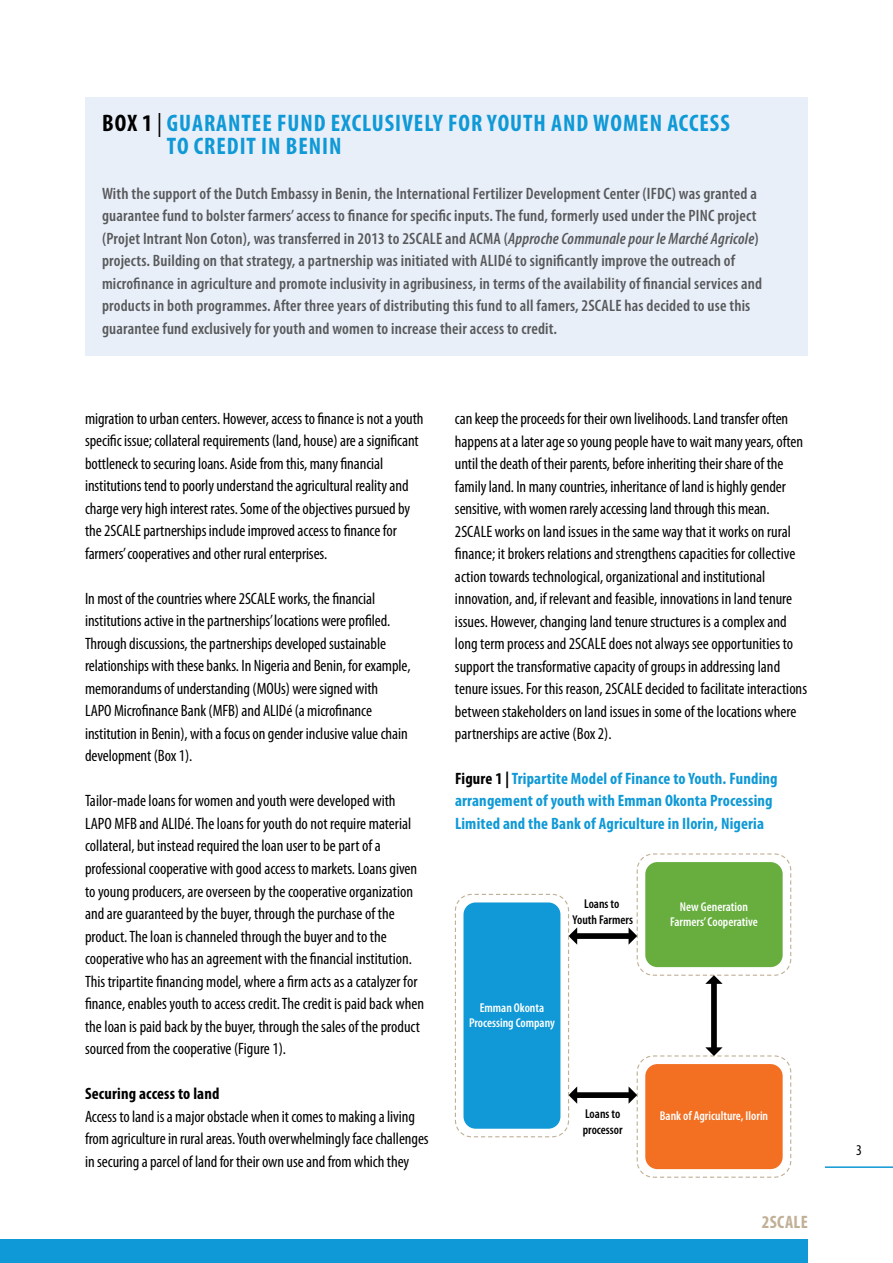
<style>
.page{position:relative;width:893px;height:1263px;background:#fff}
.page>*{position:absolute;margin:0;border:0;box-sizing:border-box;transform-origin:0 0}
.t1{font:700 condensed 24px/22.5px "Myriad Pro";letter-spacing:.04em;color:#0f99d6}
.t2{font:700 condensed 18px "Myriad Pro";letter-spacing:.02em;color:#c1b096}
.t3{font:condensed 16.5px/22.5px "Myriad Pro";letter-spacing:-.005em;color:#000}
.t4{font:600 condensed 16.5px/22.5px "Myriad Pro";letter-spacing:.01em;color:#58595b}
.t5{font:700 condensed 16.5px/22.5px "Myriad Pro";letter-spacing:.01em;color:#0f99d6}
.t6{font:700 condensed 16.5px "Myriad Pro";letter-spacing:.01em;color:#000}
.t7{font:condensed 15px "Myriad Pro";color:#000}
.t8{font:600 condensed 12.9px/15.5px "Myriad Pro";color:#fff;text-align:center}
.t9{font:600 condensed 12.9px/15.5px "Myriad Pro";color:#000;text-align:center}
.s1{color:#000}
.s2{font-weight:400;color:#000}
.s3{font-style:italic}
</style>
<div class="page">
<hr style="left:825px;top:1166px;width:68px;height:2px;background:#0f99d6">
<div style="left:0;top:1240px;width:808px;height:23px;background:#0f99d6"></div>
<div style="left:85px;top:98px;width:723px;height:258px;background:#e8eff9"></div>
<div style="left:637px;top:853px;width:154px;height:123px;border:1px dashed #c1b096;border-radius:16px"></div>
<div style="left:637px;top:1055px;width:154px;height:123px;border:1px dashed #c1b096;border-radius:16px"></div>
<div style="left:645px;top:862px;width:138px;height:105px;background:#67ae3e;border-radius:12px"></div>
<div style="left:645px;top:1064px;width:138px;height:105px;background:#f36f21;border-radius:12px"></div>
<div style="left:576px;top:933px;width:54px;height:6px;background:#000"></div>
<svg style="left:569px;top:927px;width:8px;height:18px"></svg>
<svg style="left:629px;top:927px;width:8px;height:18px"></svg>
<div style="left:576px;top:1092px;width:54px;height:6px;background:#000"></div>
<svg style="left:569px;top:1086px;width:8px;height:18px"></svg>
<svg style="left:629px;top:1086px;width:8px;height:18px"></svg>
<div style="left:711px;top:983px;width:6px;height:65px;background:#000"></div>
<svg style="left:705px;top:1047px;width:18px;height:9px"></svg>
<svg style="left:705px;top:975px;width:18px;height:9px"></svg>
<div style="left:455px;top:894px;width:114px;height:243px;border:1px dashed #c1b096;border-radius:16px"></div>
<div style="left:463px;top:902px;width:97px;height:227px;background:#1099d6;border-radius:12px"></div>
<h1 class="t1" style="left:167px;top:112px;width:564px;text-indent:-65px"><span class="s1">BOX 1</span> <span class="s2">|</span> GUARANTEE FUND EXCLUSIVELY FOR YOUTH AND WOMEN ACCESS<br>TO CREDIT IN BENIN</h1>
<p class="t4" style="left:102px;top:182px;width:662px">With the support of the Dutch Embassy in Benin, the International Fertilizer Development Center (IFDC) was granted a guarantee fund to bolster farmers’ access to finance for specific inputs. The fund, formerly used under the PINC project (Projet Intrant Non Coton), was transferred in 2013 to 2SCALE and ACMA (<span class="s3">Approche Communale pour le Marché Agricole</span>) projects. Building on that strategy, a partnership was initiated with ALIDé to significantly improve the outreach of microfinance in agriculture and promote inclusivity in agribusiness, in terms of the availability of financial services and products in both programmes. After three years of distributing this fund to all famers, 2SCALE has decided to use this guarantee fund exclusively for youth and women to increase their access to credit.</p>
<p class="t3" style="left:85px;top:407px;width:340px">migration to urban centers. However, access to finance is not a youth specific issue; collateral requirements (land, house) are a significant bottleneck to securing loans. Aside from this, many financial institutions tend to poorly understand the agricultural reality and charge very high interest rates. Some of the objectives pursued by the 2SCALE partnerships include improved access to finance for farmers’ cooperatives and other rural enterprises.</p>
<p class="t3" style="left:85px;top:587px;width:327px">In most of the countries where 2SCALE works, the financial institutions active in the partnerships’ locations were profiled.<br>Through discussions, the partnerships developed sustainable relationships with these banks. In Nigeria and Benin, for example, memorandums of understanding (MOUs) were signed with<br>LAPO Microfinance Bank (MFB) and ALIDé (a microfinance institution in Benin), with a focus on gender inclusive value chain development (Box 1).</p>
<p class="t3" style="left:85px;top:789px;width:340px">Tailor-made loans for women and youth were developed with LAPO MFB and ALIDé. The loans for youth do not require material collateral, but instead required the loan user to be part of a professional cooperative with good access to markets. Loans given to young producers, are overseen by the cooperative organization and are guaranteed by the buyer, through the purchase of the product. The loan is channeled through the buyer and to the cooperative who has an agreement with the financial institution.<br>This tripartite financing model, where a firm acts as a catalyzer for finance, enables youth to access credit. The credit is paid back when the loan is paid back by the buyer, through the sales of the product sourced from the cooperative (Figure 1).</p>
<p class="t6" style="left:85px;top:1083px;width:136px">Securing access to land</p>
<p class="t3" style="left:85px;top:1105px;width:345px">Access to land is a major obstacle when it comes to making a living from agriculture in rural areas. Youth overwhelmingly face challenges in securing a parcel of land for their own use and from which they</p>
<p class="t3" style="left:455px;top:407px;width:354px">can keep the proceeds for their own livelihoods. Land transfer often happens at a later age so young people have to wait many years, often until the death of their parents, before inheriting their share of the family land. In many countries, inheritance of land is highly gender sensitive, with women rarely accessing land through this mean.<br>2SCALE works on land issues in the same way that it works on rural finance; it brokers relations and strengthens capacities for collective action towards technological, organizational and institutional innovation, and, if relevant and feasible, innovations in land tenure issues. However, changing land tenure structures is a complex and long term process and 2SCALE does not always see opportunities to support the transformative capacity of groups in addressing land tenure issues. For this reason, 2SCALE decided to facilitate interactions between stakeholders on land issues in some of the locations where partnerships are active (Box 2).</p>
<p class="t5" style="left:455px;top:767px;width:324px"><span class="s1">Figure 1 |</span> Tripartite Model of Finance to Youth. Funding arrangement of youth with Emman Okonta Processing<br>Limited and the Bank of Agriculture in Ilorin, Nigeria</p>
<p class="t9" style="left:573px;top:896px;width:62px">Loans to<br>Youth Farmers</p>
<p class="t8" style="left:469px;top:999px;width:87px">Emman Okonta<br>Processing Company</p>
<p class="t8" style="left:670px;top:898px;width:89px">New Generation<br>Farmers’ Cooperative</p>
<p class="t9" style="left:583px;top:1106px;width:41px;text-align:left">Loans to processor</p>
<p class="t8" style="left:660px;top:1108px;width:110px">Bank of Agriculture, Ilorin</p>
<p class="t2" style="left:762px;top:1210px;width:48px">2SCALE</p>
<p class="t7" style="left:856px;top:1141px;width:7px">3</p>
</div>
